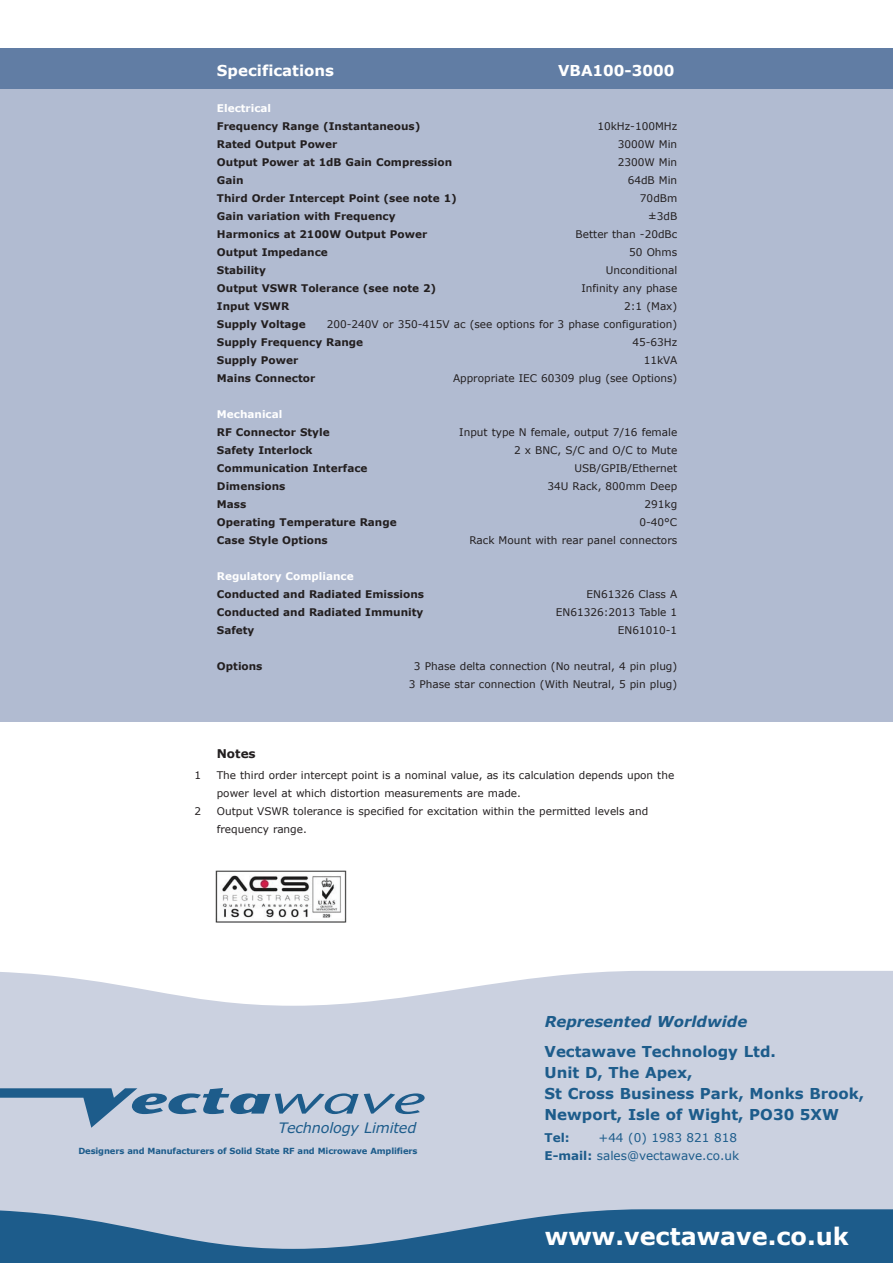
<style>
.page{position:relative;width:893px;height:1263px;background:#fff}
.page>*{position:absolute;margin:0;border:0;box-sizing:border-box;transform-origin:0 0}
.t1{font:700 24px "Verdana";color:#fff}
.t2{font:700 15px/21px "Verdana";color:#1d5c8b}
.t3{font:700 15px "Verdana";color:#fff}
.t4{font:italic 700 15px "Verdana";color:#1d5c8b}
.t5{font:italic 14.4px "Verdana";letter-spacing:-.015em;color:#1d5c8b}
.t6{font:12px/18px "Verdana";color:#1d5c8b;text-align:right}
.t7{font:700 12px "Verdana";color:#231f20}
.t8{font:700 12px "Verdana";color:#1d5c8b}
.t9{font:10.5px/18px "Verdana";color:#231f20}
.t10{font:700 10.5px "Verdana";color:#231f20}
.t11{font:700 10.5px "Verdana";color:#fff}
.t12{font:700 8.4px "Verdana";letter-spacing:-.015em;color:#1d5c8b}
.s1{font-weight:700}
</style>
<div class="page">
<div style="left:0;top:971px;width:893px;height:238px;background:#cbd1e0"></div>
<svg style="left:0;top:1209px;width:893px;height:54px;background:#4c7ca2"></svg>
<svg style="left:0;top:1088px;width:425px;height:40px;background:#9bb0c8"></svg>
<div style="left:0;top:48px;width:893px;height:44px;background:#617da4"></div>
<div style="left:0;top:90px;width:893px;height:632px;background:#b1bbd1"></div>
<img style="left:216px;top:871px;width:130px;height:51px">
<h2 class="t3" style="left:217px;top:60px;width:119px">Specifications</h2>
<h2 class="t3" style="left:558px;top:60px;width:118px">VBA100-3000</h2>
<p class="t11" style="left:217px;top:101px;width:56px">Electrical</p>
<p class="t10" style="left:217px;top:119px;width:205px">Frequency Range (Instantaneous)</p>
<p class="t9" style="left:597px;top:117px;width:81px">10kHz-100MHz</p>
<p class="t10" style="left:217px;top:137px;width:122px">Rated Output Power</p>
<p class="t9" style="left:618px;top:135px;width:61px">3000W Min</p>
<p class="t10" style="left:217px;top:155px;width:237px">Output Power at 1dB Gain Compression</p>
<p class="t9" style="left:618px;top:153px;width:61px">2300W Min</p>
<p class="t10" style="left:217px;top:173px;width:28px">Gain</p>
<p class="t9" style="left:628px;top:171px;width:51px">64dB Min</p>
<p class="t10" style="left:217px;top:191px;width:241px">Third Order Intercept Point (see note 1)</p>
<p class="t9" style="left:640px;top:189px;width:39px">70dBm</p>
<p class="t10" style="left:217px;top:209px;width:180px">Gain variation with Frequency</p>
<p class="t9" style="left:648px;top:207px;width:31px">±3dB</p>
<p class="t10" style="left:217px;top:227px;width:212px">Harmonics at 2100W Output Power</p>
<p class="t9" style="left:576px;top:225px;width:103px">Better than -20dBc</p>
<p class="t10" style="left:217px;top:245px;width:112px">Output Impedance</p>
<p class="t9" style="left:629px;top:243px;width:50px">50 Ohms</p>
<p class="t10" style="left:217px;top:263px;width:50px">Stability</p>
<p class="t9" style="left:606px;top:261px;width:73px">Unconditional</p>
<p class="t10" style="left:217px;top:281px;width:221px">Output VSWR Tolerance (see note 2)</p>
<p class="t9" style="left:581px;top:279px;width:97px">Infinity any phase</p>
<p class="t10" style="left:217px;top:299px;width:74px">Input VSWR</p>
<p class="t9" style="left:624px;top:297px;width:55px">2:1 (Max)</p>
<p class="t10" style="left:217px;top:317px;width:90px">Supply Voltage</p>
<p class="t9" style="left:327px;top:315px;width:352px">200-240V or 350-415V ac (see options for 3 phase configuration)</p>
<p class="t10" style="left:217px;top:335px;width:148px">Supply Frequency Range</p>
<p class="t9" style="left:632px;top:333px;width:46px">45-63Hz</p>
<p class="t10" style="left:217px;top:353px;width:83px">Supply Power</p>
<p class="t9" style="left:644px;top:351px;width:35px">11kVA</p>
<p class="t10" style="left:217px;top:371px;width:100px">Mains Connector</p>
<p class="t9" style="left:453px;top:369px;width:226px">Appropriate IEC 60309 plug (see Options)</p>
<p class="t11" style="left:217px;top:407px;width:67px">Mechanical</p>
<p class="t10" style="left:217px;top:425px;width:114px">RF Connector Style</p>
<p class="t9" style="left:459px;top:423px;width:220px">Input type N female, output 7/16 female</p>
<p class="t10" style="left:217px;top:443px;width:97px">Safety Interlock</p>
<p class="t9" style="left:514px;top:441px;width:165px">2 x BNC, S/C and O/C to Mute</p>
<p class="t10" style="left:217px;top:461px;width:152px">Communication Interface</p>
<p class="t9" style="left:574px;top:459px;width:104px">USB/GPIB/Ethernet</p>
<p class="t10" style="left:217px;top:479px;width:70px">Dimensions</p>
<p class="t9" style="left:548px;top:477px;width:131px">34U Rack, 800mm Deep</p>
<p class="t10" style="left:217px;top:497px;width:31px">Mass</p>
<p class="t9" style="left:644px;top:495px;width:34px">291kg</p>
<p class="t10" style="left:217px;top:515px;width:181px">Operating Temperature Range</p>
<p class="t9" style="left:639px;top:513px;width:39px">0-40°C</p>
<p class="t10" style="left:217px;top:533px;width:112px">Case Style Options</p>
<p class="t9" style="left:469px;top:531px;width:209px">Rack Mount with rear panel connectors</p>
<p class="t11" style="left:217px;top:569px;width:138px">Regulatory Compliance</p>
<p class="t10" style="left:217px;top:587px;width:209px">Conducted and Radiated Emissions</p>
<p class="t9" style="left:587px;top:585px;width:92px">EN61326 Class A</p>
<p class="t10" style="left:217px;top:605px;width:208px">Conducted and Radiated Immunity</p>
<p class="t9" style="left:556px;top:603px;width:123px">EN61326:2013 Table 1</p>
<p class="t10" style="left:217px;top:623px;width:39px">Safety</p>
<p class="t9" style="left:618px;top:621px;width:61px">EN61010-1</p>
<p class="t10" style="left:217px;top:659px;width:47px">Options</p>
<p class="t9" style="left:409px;top:657px;width:270px;text-align:center">3 Phase delta connection (No neutral, 4 pin plug)<br>3 Phase star connection (With Neutral, 5 pin plug)</p>
<p class="t7" style="left:217px;top:745px;width:40px">Notes</p>
<p class="t9" style="left:195px;top:766px;width:8px">1</p>
<p class="t9" style="left:217px;top:766px;width:459px">The third order intercept point is a nominal value, as its calculation depends upon the power level at which distortion measurements are made.</p>
<p class="t9" style="left:195px;top:802px;width:8px">2</p>
<p class="t9" style="left:217px;top:802px;width:433px">Output VSWR tolerance is specified for excitation within the permitted levels and frequency range.</p>
<h3 class="t5" style="left:278px;top:1118px;width:139px">Technology Limited</h3>
<p class="t12" style="left:78px;top:1145px;width:341px">Designers and Manufacturers of Solid State RF and Microwave Amplifiers</p>
<h2 class="t4" style="left:545px;top:1011px;width:204px">Represented Worldwide</h2>
<h2 class="t2" style="left:544px;top:1041px;width:321px">Vectawave Technology Ltd.<br>Unit D, The Apex,<br>St Cross Business Park, Monks Brook,<br>Newport, Isle of Wight, PO30 5XW</h2>
<p class="t8" style="left:544px;top:1129px;width:27px">Tel:</p>
<p class="t6" style="left:544px;top:1129px;width:196px">+44 (0) 1983 821 818<br><span class="s1">E-mail:</span> sales@vectawave.co.uk</p>
<h1 class="t1" style="left:545px;top:1219px;width:305px">www.vectawave.co.uk</h1>
</div>
